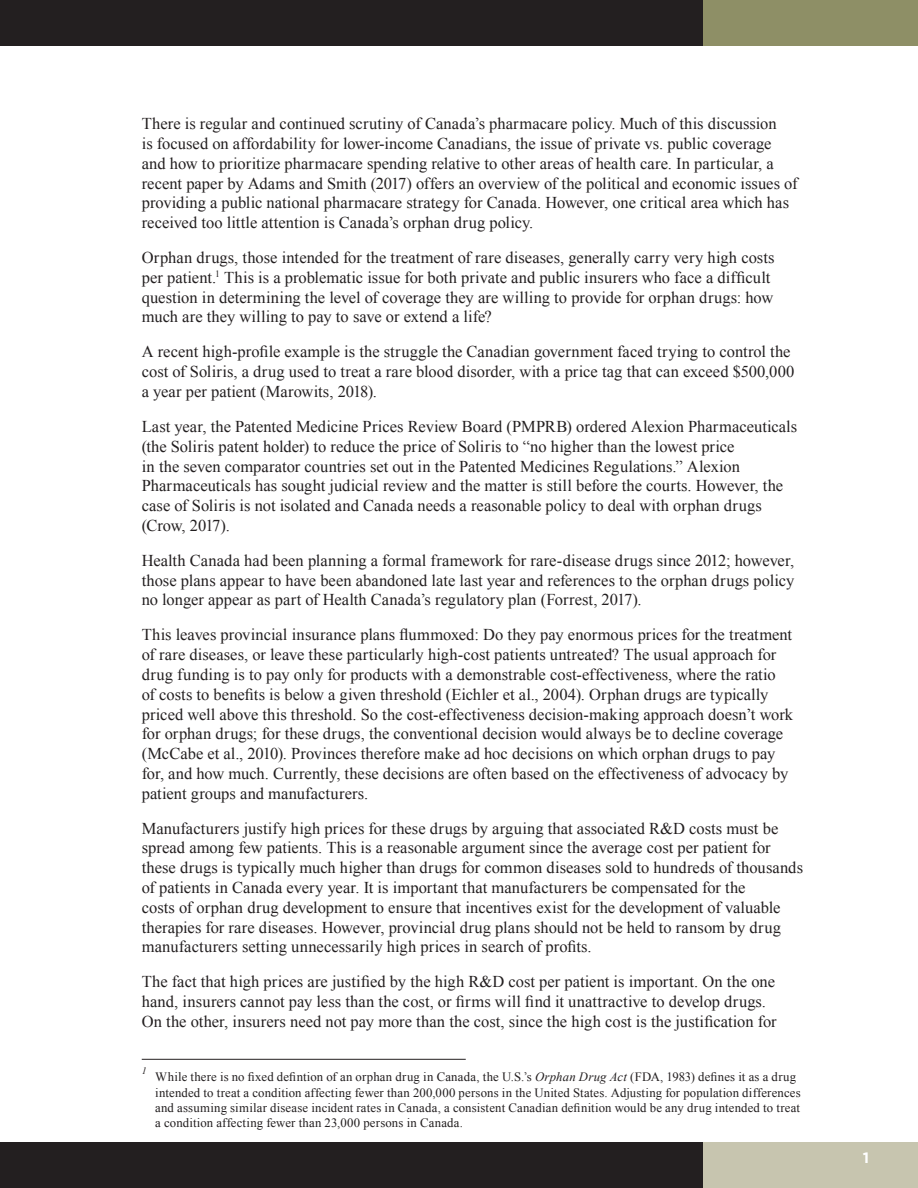
<style>
.page{position:relative;width:918px;height:1188px;background:#fff}
.page>*{position:absolute;margin:0;border:0;box-sizing:border-box;transform-origin:0 0}
.Body{font:16.5px/19.8px "Times New Roman";color:#231f20}
.t1{font:700 15px "Gotham";color:#fff}
.Footnote{font:12.75px/15.3px "Times New Roman";letter-spacing:.015em;color:#231f20}
.Footnote-2{font:italic 9.75px "Times New Roman";color:#231f20}
.s1{font-style:italic}
</style>
<div class="page">
<div style="left:703px;top:0;width:215px;height:45px;background:#8e8f66"></div>
<div style="left:0;top:0;width:703px;height:45px;background:#231f20"></div>
<div style="left:703px;top:1143px;width:215px;height:45px;background:#c7c5af"></div>
<div style="left:0;top:1143px;width:703px;height:45px;background:#231f20"></div>
<hr style="left:142px;top:1059px;width:324px;height:1px;background:#231f20">
<p class="Body" style="left:142px;top:113px;width:657px">There is regular and continued scrutiny of Canada’s pharmacare policy. Much of this discussion<br>is focused on affordability for lower-income Canadians, the issue of private vs. public coverage and how to prioritize pharmacare spending relative to other areas of health care. In particular, a recent paper by Adams and Smith (2017) offers an overview of the political and economic issues of providing a public national pharmacare strategy for Canada. However, one critical area which has received too little attention is Canada’s orphan drug policy.</p>
<p class="Body" style="left:142px;top:247px;width:634px">Orphan drugs, those intended for the treatment of rare diseases, generally carry very high costs per patient.<sup>1</sup> This is a problematic issue for both private and public insurers who face a difficult question in determining the level of coverage they are willing to provide for orphan drugs: how much are they willing to pay to save or extend a life?</p>
<p class="Body" style="left:142px;top:342px;width:654px">A recent high-profile example is the struggle the Canadian government faced trying to control the cost of Soliris, a drug used to treat a rare blood disorder, with a price tag that can exceed $500,000 a year per patient (Marowits, 2018).</p>
<p class="Body" style="left:142px;top:416px;width:657px">Last year, the Patented Medicine Prices Review Board (PMPRB) ordered Alexion Pharmaceuticals (the Soliris patent holder) to reduce the price of Soliris to “no higher than the lowest price<br>in the seven comparator countries set out in the Patented Medicines Regulations.” Alexion Pharmaceuticals has sought judicial review and the matter is still before the courts. However, the case of Soliris is not isolated and Canada needs a reasonable policy to deal with orphan drugs (Crow, 2017).</p>
<p class="Body" style="left:142px;top:550px;width:654px;text-align:justify">Health Canada had been planning a formal framework for rare-disease drugs since 2012; however, those plans appear to have been abandoned late last year and references to the orphan drugs policy no longer appear as part of Health Canada’s regulatory plan (Forrest, 2017).</p>
<p class="Body" style="left:142px;top:625px;width:653px">This leaves provincial insurance plans flummoxed: Do they pay enormous prices for the treatment of rare diseases, or leave these particularly high-cost patients untreated? The usual approach for drug funding is to pay only for products with a demonstrable cost-effectiveness, where the ratio of costs to benefits is below a given threshold (Eichler et al., 2004). Orphan drugs are typically priced well above this threshold. So the cost-effectiveness decision-making approach doesn’t work for orphan drugs; for these drugs, the conventional decision would always be to decline coverage (McCabe et al., 2010). Provinces therefore make ad hoc decisions on which orphan drugs to pay for, and how much. Currently, these decisions are often based on the effectiveness of advocacy by patient groups and manufacturers.</p>
<p class="Body" style="left:142px;top:818px;width:663px">Manufacturers justify high prices for these drugs by arguing that associated R&amp;D costs must be spread among few patients. This is a reasonable argument since the average cost per patient for these drugs is typically much higher than drugs for common diseases sold to hundreds of thousands of patients in Canada every year. It is important that manufacturers be compensated for the<br>costs of orphan drug development to ensure that incentives exist for the development of valuable therapies for rare diseases. However, provincial drug plans should not be held to ransom by drug manufacturers setting unnecessarily high prices in search of profits.</p>
<p class="Body" style="left:142px;top:972px;width:636px">The fact that high prices are justified by the high R&amp;D cost per patient is important. On the one hand, insurers cannot pay less than the cost, or firms will find it unattractive to develop drugs.<br>On the other, insurers need not pay more than the cost, since the high cost is the justification for</p>
<p class="Footnote-2" style="left:142px;top:1064px;width:6px">1</p>
<p class="Footnote" style="left:155px;top:1069px;width:647px">While there is no fixed defintion of an orphan drug in Canada, the U.S.’s <span class="s1">Orphan Drug Act</span> (FDA, 1983) defines it as a drug intended to treat a condition affecting fewer than 200,000 persons in the United States. Adjusting for population differences and assuming similar disease incident rates in Canada, a consistent Canadian definition would be any drug intended to treat a condition affecting fewer than 23,000 persons in Canada.</p>
<p class="t1" style="left:863px;top:1148px;width:8px">1</p>
</div>
